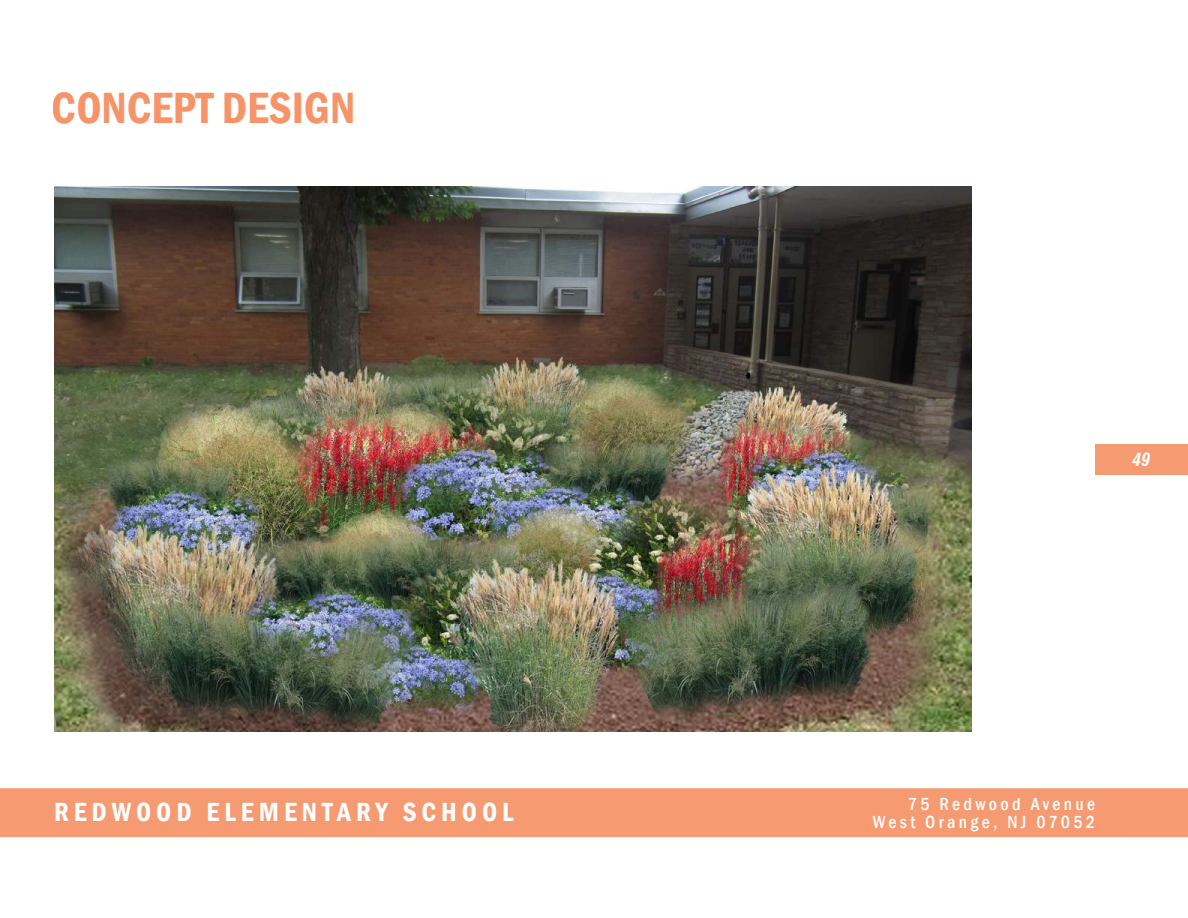
<style>
.page{position:relative;width:1188px;height:918px;background:#fff}
.page>*{position:absolute;margin:0;border:0;box-sizing:border-box;transform-origin:0 0}
.t1{font:600 condensed 45px "Franklin Gothic";color:#f47943}
.t2{font:600 condensed 27px "Franklin Gothic";letter-spacing:.185em;color:#fff}
.t3{font:500 condensed 18px/18px "Franklin Gothic";letter-spacing:.185em;color:#fff;text-align:right}
.t4{font:italic 700 condensed 18px "Swiss 721 BT";color:#fff}
</style>
<div class="page">
<div style="left:1095px;top:444px;width:93px;height:31px;background:#f69a72"></div>
<div style="left:0;top:788px;width:1188px;height:49px;background:#f69a72"></div>
<img style="left:54px;top:186px;width:918px;height:546px">
<h1 class="t1" style="left:52px;top:78px;width:305px">CONCEPT DESIGN</h1>
<p class="t4" style="left:1133px;top:449px;width:19px">49</p>
<h2 class="t2" style="left:54px;top:794px;width:461px">REDWOOD ELEMENTARY SCHOOL</h2>
<p class="t3" style="left:873px;top:794px;width:224px">75 Redwood Avenue<br>West Orange, NJ 07052</p>
</div>
